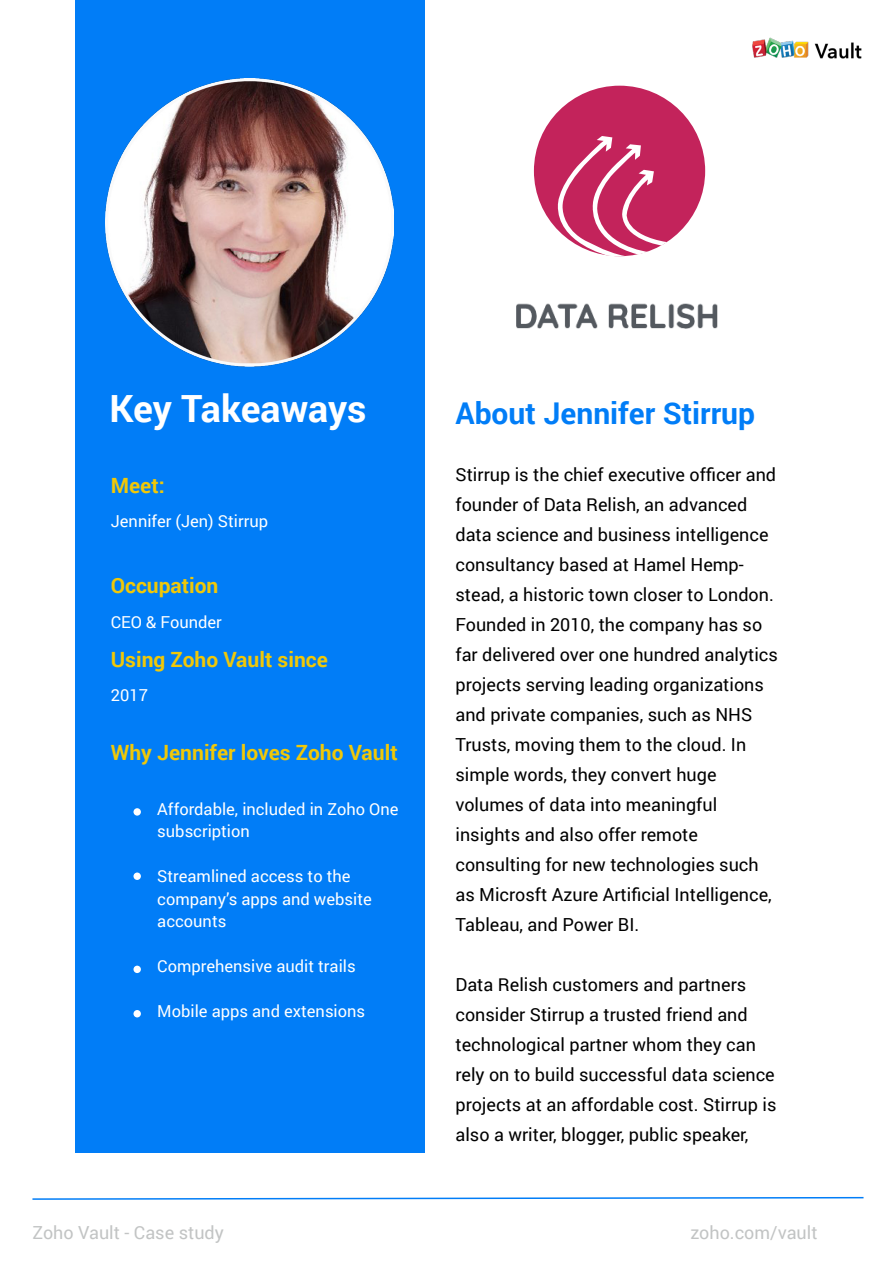
<style>
.page{position:relative;width:893px;height:1263px;background:#fff}
.page>*{position:absolute;margin:0;border:0;box-sizing:border-box;transform-origin:0 0}
.t1{font:700 37.5px "Roboto";letter-spacing:-.005em;color:#fff}
.t2{font:700 30px "Roboto";color:#017df7}
.t3{font:700 21px "Roboto";color:#f0c808}
.t4{font:18px/30px "Roboto";color:#000}
.t5{font:18px "Roboto";color:#c2c4c4}
.t6{font:16.5px/22.5px "Roboto";color:#fff}
</style>
<div class="page">
<svg style="left:32px;top:1196px;width:832px;height:4px"></svg>
<svg style="left:424px;top:18px;width:438px;height:71px"></svg>
<div style="left:75px;top:0;width:349px;height:1153px;background:#017df7"></div>
<div style="left:133px;top:872px;width:8px;height:8px;background:#fff;border-radius:50%"></div>
<div style="left:133px;top:966px;width:8px;height:7px;background:#fff;border-radius:50%"></div>
<div style="left:133px;top:1010px;width:8px;height:7px;background:#fff;border-radius:50%"></div>
<div style="left:133px;top:808px;width:8px;height:8px;background:#fff;border-radius:50%"></div>
<img style="left:106px;top:78px;width:288px;height:289px">
<img style="left:516px;top:303px;width:202px;height:26px">
<div style="left:534px;top:86px;width:171px;height:170px;background:#c3235b;border-radius:50%"></div>
<svg style="left:557px;top:136px;width:110px;height:121px"></svg>
<p class="t1" style="left:110px;top:383px;width:259px">Key Takeaways</p>
<p class="t3" style="left:111px;top:471px;width:55px">Meet:</p>
<p class="t6" style="left:111px;top:510px;width:159px">Jennifer (Jen) Stirrup</p>
<p class="t3" style="left:111px;top:571px;width:109px">Occupation</p>
<p class="t6" style="left:111px;top:610px;width:113px">CEO &amp; Founder</p>
<p class="t3" style="left:111px;top:645px;width:219px">Using Zoho Vault since</p>
<p class="t6" style="left:111px;top:684px;width:39px">2017</p>
<p class="t3" style="left:111px;top:738px;width:288px">Why Jennifer loves Zoho Vault</p>
<p class="t6" style="left:157px;top:797px;width:243px">Affordable, included in Zoho One subscription</p>
<p class="t6" style="left:157px;top:865px;width:195px">Streamlined access to the</p>
<p class="t6" style="left:157px;top:887px;width:216px">company’s apps and website accounts</p>
<p class="t6" style="left:157px;top:955px;width:200px">Comprehensive audit trails</p>
<p class="t6" style="left:157px;top:1000px;width:209px">Mobile apps and extensions</p>
<p class="t2" style="left:455px;top:392px;width:301px">About Jennifer Stirrup</p>
<p class="t4" style="left:455px;top:459px;width:324px">Stirrup is the chief executive officer and founder of Data Relish, an advanced data science and business intelligence consultancy based at Hamel Hemp&shy;stead, a historic town closer to London.<br>Founded in 2010, the company has so far delivered over one hundred analytics projects serving leading organizations and private companies, such as NHS Trusts, moving them to the cloud. In simple words, they convert huge</p>
<p class="t4" style="left:455px;top:789px;width:263px">volumes of data into meaningful</p>
<p class="t4" style="left:455px;top:819px;width:244px">insights and also offer remote</p>
<p class="t4" style="left:455px;top:849px;width:318px">consulting for new technologies such as Microsft Azure Artificial Intelligence,<br>Tableau, and Power BI.</p>
<p class="t4" style="left:455px;top:969px;width:322px">Data Relish customers and partners consider Stirrup a trusted friend and technological partner whom they can rely on to build successful data science projects at an affordable cost. Stirrup is also a writer, blogger, public speaker,</p>
<p class="t5" style="left:32px;top:1219px;width:193px">Zoho Vault - Case study</p>
<p class="t5" style="left:690px;top:1219px;width:129px">zoho.com/vault</p>
</div>
